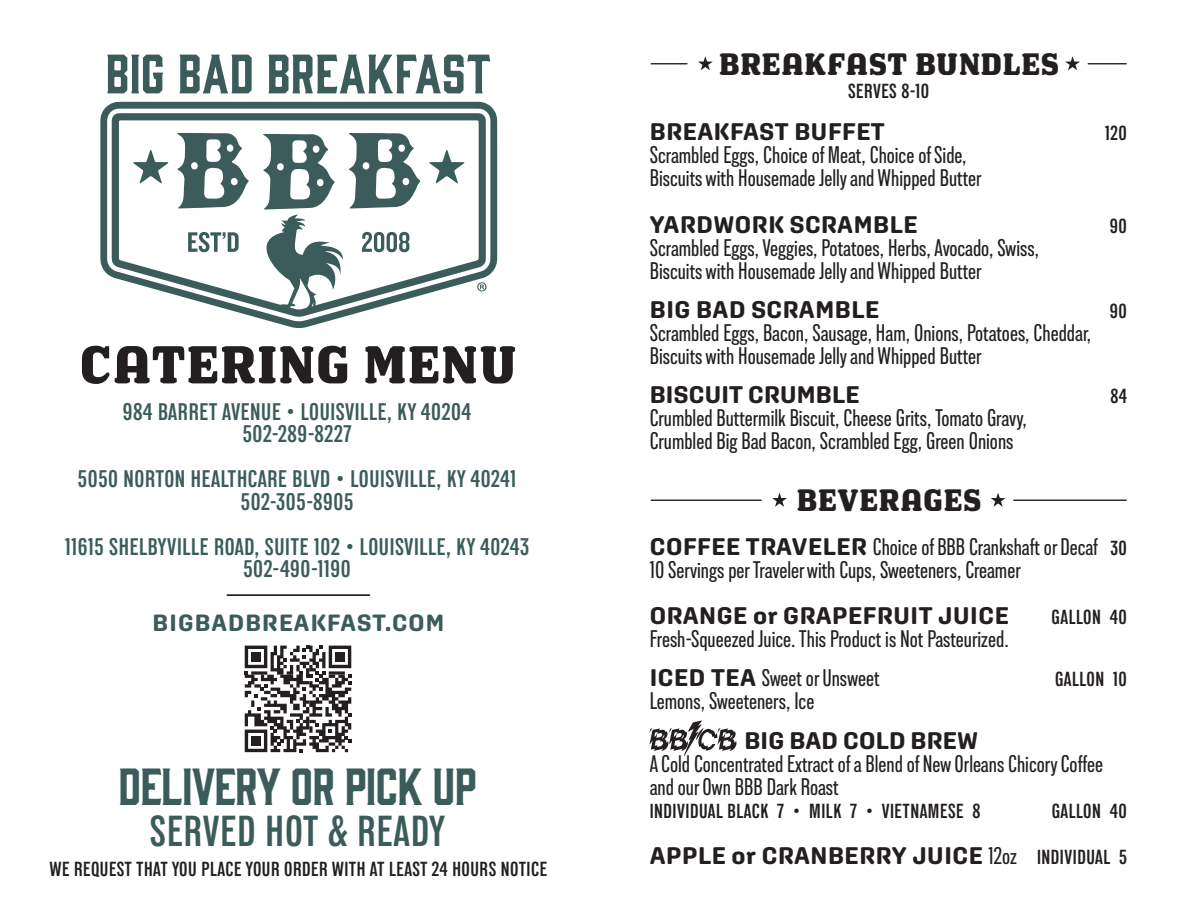
<style>
.page{position:relative;width:1188px;height:918px;background:#fff}
.page>*{position:absolute;margin:0;border:0;box-sizing:border-box;transform-origin:0 0}
.t1{font:700 52.35px "Los Feliz OT";letter-spacing:.025em;color:#231f20}
.t2{font:48px "Gin Round";letter-spacing:-.025em;color:#3b5c5a}
.t3{font:600 condensed 43.35px "Lorimer No 2";letter-spacing:.025em;color:#3b5c5a}
.t4{font:700 30.45px "Los Feliz OT";letter-spacing:.025em;color:#231f20}
.t5{font:500 condensed 24px/23.1px "Lorimer No 2";color:#231f20}
.t6{font:600 condensed 24px/22.5px "Lorimer No 2";letter-spacing:.025em;color:#3b5c5a;text-align:center}
.t7{font:700 24px "Aglet Sans";letter-spacing:.025em;color:#231f20}
.t8{font:700 23.55px "Aglet Sans";letter-spacing:.05em;color:#3b5c5a}
.t9{font:600 condensed 20.4px "Lorimer No 2";letter-spacing:.025em;color:#231f20}
.s1{font-family:"Aglet Sans";font-weight:700;font-stretch:normal}
.s2{font-weight:600;font-size:20.4px}
.s3{font-family:"Lorimer No 2";font-weight:500;font-stretch:condensed}
.s4{font-family:"Lorimer No 2";font-weight:600;font-stretch:condensed;font-size:20.4px}
</style>
<div class="page">
<hr style="left:227px;top:594px;width:142px;height:2px;background:#231f20">
<svg style="left:100px;top:102px;width:397px;height:226px"></svg>
<svg style="left:112px;top:113px;width:374px;height:204px"></svg>
<svg style="left:263px;top:134px;width:72px;height:76px"></svg>
<svg style="left:349px;top:133px;width:71px;height:75px"></svg>
<svg style="left:177px;top:133px;width:72px;height:75px"></svg>
<svg style="left:133px;top:150px;width:35px;height:34px"></svg>
<svg style="left:429px;top:150px;width:35px;height:33px"></svg>
<svg style="left:107px;top:55px;width:56px;height:38px"></svg>
<svg style="left:180px;top:55px;width:72px;height:38px"></svg>
<svg style="left:268px;top:55px;width:222px;height:38px"></svg>
<svg style="left:188px;top:232px;width:51px;height:20px"></svg>
<svg style="left:362px;top:232px;width:47px;height:20px"></svg>
<svg style="left:477px;top:282px;width:10px;height:9px"></svg>
<svg style="left:245px;top:646px;width:106px;height:106px"></svg>
<div style="left:251px;top:652px;width:10px;height:10px;background:#231f20"></div>
<div style="left:335px;top:652px;width:10px;height:10px;background:#231f20"></div>
<div style="left:251px;top:736px;width:10px;height:10px;background:#231f20"></div>
<svg style="left:698px;top:56px;width:15px;height:14px"></svg>
<hr style="left:651px;top:63px;width:36px;height:1px;background:#231f20">
<svg style="left:1065px;top:56px;width:15px;height:14px"></svg>
<hr style="left:1088px;top:63px;width:38px;height:1px;background:#231f20">
<svg style="left:772px;top:493px;width:15px;height:14px"></svg>
<hr style="left:651px;top:500px;width:110px;height:1px;background:#231f20">
<svg style="left:991px;top:493px;width:15px;height:14px"></svg>
<hr style="left:1014px;top:500px;width:112px;height:1px;background:#231f20">
<svg style="left:648px;top:721px;width:88px;height:35px"></svg>
<h1 class="t1" style="left:80px;top:332px;width:438px">CATERING MENU</h1>
<p class="t6" style="left:123px;top:400px;width:350px">984 BARRET AVENUE • LOUISVILLE, KY 40204<br>502-289-8227</p>
<p class="t6" style="left:78px;top:467px;width:440px">5050 NORTON HEALTHCARE BLVD • LOUISVILLE, KY 40241<br>502-305-8905</p>
<p class="t6" style="left:65px;top:535px;width:466px">11615 SHELBYVILLE ROAD, SUITE 102 • LOUISVILLE, KY 40243<br>502-490-1190</p>
<p class="t8" style="left:153px;top:609px;width:293px">BIGBADBREAKFAST.COM</p>
<h2 class="t2" style="left:118px;top:754px;width:360px">DELIVERY OR PICK UP</h2>
<h3 class="t3" style="left:150px;top:807px;width:297px">SERVED HOT &amp; READY</h3>
<p class="t9" style="left:49px;top:858px;width:499px">WE REQUEST THAT YOU PLACE YOUR ORDER WITH AT LEAST 24 HOURS NOTICE</p>
<p class="t4" style="left:719px;top:45px;width:342px">BREAKFAST BUNDLES</p>
<p class="t9" style="left:848px;top:79px;width:83px">SERVES 8-10</p>
<p class="t7" style="left:650px;top:117px;width:237px">BREAKFAST BUFFET</p>
<p class="t9" style="left:1105px;top:122px;width:23px">120</p>
<p class="t5" style="left:650px;top:143px;width:333px">Scrambled Eggs, Choice of Meat, Choice of Side,<br>Biscuits with Housemade Jelly and Whipped Butter</p>
<p class="t7" style="left:650px;top:210px;width:269px">YARDWORK SCRAMBLE</p>
<p class="t9" style="left:1110px;top:214px;width:19px">90</p>
<p class="t5" style="left:650px;top:235px;width:391px">Scrambled Eggs, Veggies, Potatoes, Herbs, Avocado, Swiss,<br>Biscuits with Housemade Jelly and Whipped Butter</p>
<p class="t7" style="left:650px;top:295px;width:231px">BIG BAD SCRAMBLE</p>
<p class="t9" style="left:1110px;top:299px;width:19px">90</p>
<p class="t5" style="left:650px;top:321px;width:443px">Scrambled Eggs, Bacon, Sausage, Ham, Onions, Potatoes, Cheddar,<br>Biscuits with Housemade Jelly and Whipped Butter</p>
<p class="t7" style="left:650px;top:380px;width:211px">BISCUIT CRUMBLE</p>
<p class="t9" style="left:1111px;top:385px;width:18px">84</p>
<p class="t5" style="left:650px;top:406px;width:379px">Crumbled Buttermilk Biscuit, Cheese Grits, Tomato Gravy,<br>Crumbled Big Bad Bacon, Scrambled Egg, Green Onions</p>
<p class="t4" style="left:797px;top:481px;width:186px">BEVERAGES</p>
<p class="t5" style="left:650px;top:535px;width:479px"><span class="s1">COFFEE TRAVELER</span> Choice of BBB Crankshaft or Decaf <span class="s2">30<br></span>10 Servings per Traveler with Cups, Sweeteners, Creamer</p>
<p class="t7" style="left:650px;top:601px;width:361px">ORANGE or GRAPEFRUIT JUICE</p>
<p class="t9" style="left:1052px;top:606px;width:77px">GALLON 40</p>
<p class="t5" style="left:650px;top:619px;width:361px;line-height:39px">Fresh-Squeezed Juice. This Product is Not Pasteurized.<br><span class="s1">ICED TEA</span> Sweet or Unsweet</p>
<p class="t9" style="left:1055px;top:668px;width:73px">GALLON 10</p>
<p class="t5" style="left:650px;top:689px;width:166px">Lemons, Sweeteners, Ice</p>
<p class="t7" style="left:744px;top:726px;width:235px">BIG BAD COLD BREW</p>
<p class="t5" style="left:650px;top:751px;width:455px">A Cold Concentrated Extract of a Blend of New Orleans Chicory Coffee and our Own BBB Dark Roast</p>
<p class="t9" style="left:650px;top:800px;width:332px">INDIVIDUAL BLACK 7 • MILK 7 • VIETNAMESE 8</p>
<p class="t9" style="left:1052px;top:800px;width:77px">GALLON 40</p>
<p class="t7" style="left:650px;top:841px;width:479px">APPLE or CRANBERRY JUICE <span class="s3">12oz</span> <span class="s4">INDIVIDUAL 5</span></p>
</div>
